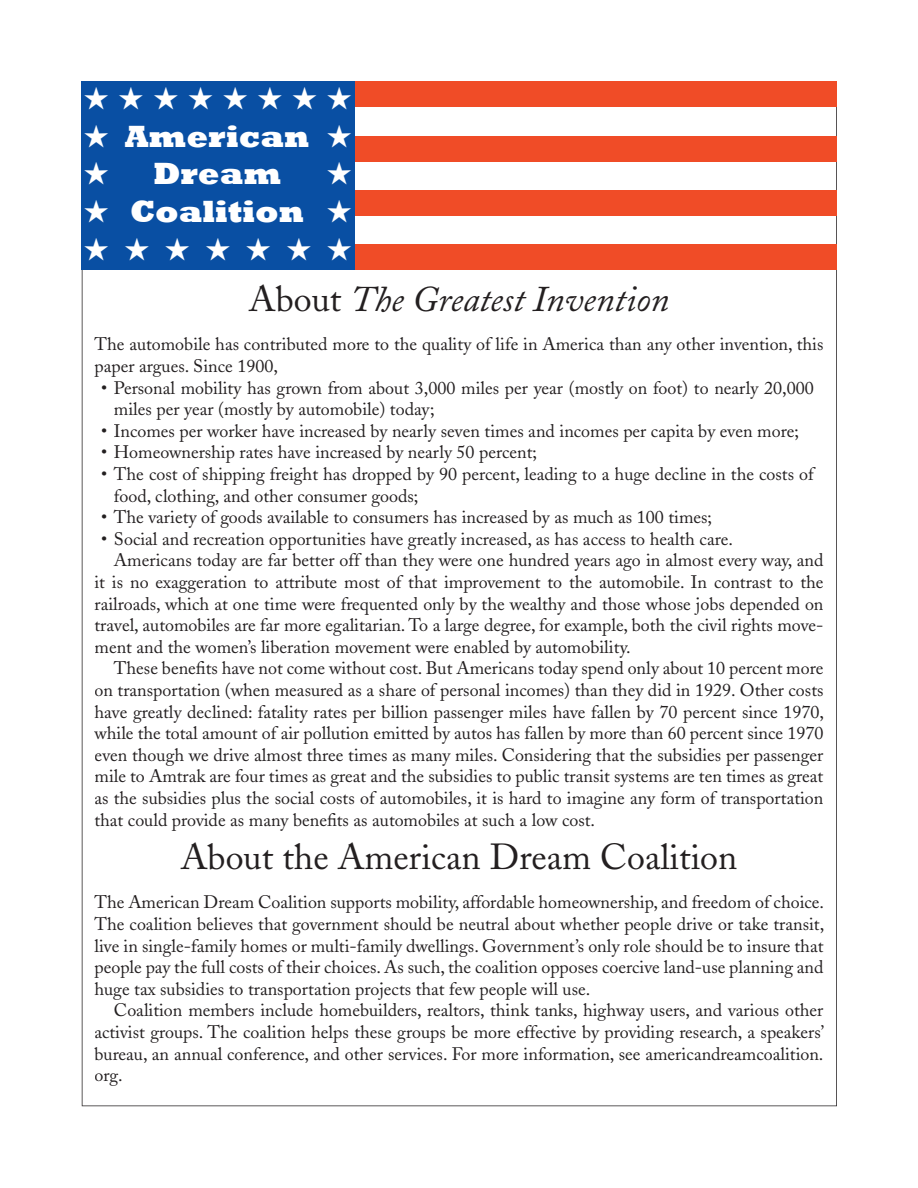
<style>
.page{position:relative;width:918px;height:1188px;background:#fff}
.page>*{position:absolute;margin:0;border:0;box-sizing:border-box;transform-origin:0 0}
.t1{font:36px "Adobe Caslon";color:#231f20}
.t2{font:italic 36px "Adobe Caslon";color:#231f20}
.t3{font:800 31.5px "Rockwell";color:#fff}
.t4{font:31.5px "Zapf Dingbats ITC";color:#fff}
.t5{font:18px/21.6px "Adobe Caslon";color:#231f20}
.s1{font-style:normal}
</style>
<div class="page">
<div style="left:355px;top:81px;width:482px;height:25px;background:#f04c27"></div>
<div style="left:355px;top:244px;width:482px;height:26px;background:#f04c27"></div>
<div style="left:355px;top:190px;width:482px;height:26px;background:#f04c27"></div>
<div style="left:355px;top:136px;width:482px;height:26px;background:#f04c27"></div>
<div style="left:81px;top:81px;width:274px;height:189px;background:#094fa3"></div>
<h2 class="t4" style="left:84px;top:83px;width:270px">★★★★★★★★</h2>
<h2 class="t3" style="left:84px;top:118px;width:270px">★ American ★</h2>
<h2 class="t3" style="left:84px;top:156px;width:199px">★ Dream</h2>
<h2 class="t3" style="left:84px;top:194px;width:270px">★ Coalition ★</h2>
<h2 class="t4" style="left:84px;top:234px;width:270px">★★★★★★★</h2>
<h1 class="t2" style="left:249px;top:279px;width:422px"><span class="s1">About</span> The Greatest Invention</h1>
<p class="t5" style="left:94px;top:334px;width:731px">The automobile has contributed more to the quality of life in America than any other invention, this paper argues. Since 1900,</p>
<p class="t5" style="left:114px;top:377px;width:701px;text-indent:-13px">• Personal mobility has grown from about 3,000 miles per year (mostly on foot) to nearly 20,000 miles per year (mostly by automobile) today;</p>
<p class="t5" style="left:101px;top:420px;width:699px">• Incomes per worker have increased by nearly seven times and incomes per capita by even more;</p>
<p class="t5" style="left:101px;top:442px;width:437px">• Homeownership rates have increased by nearly 50 percent;</p>
<p class="t5" style="left:114px;top:463px;width:701px;text-indent:-13px">• The cost of shipping freight has dropped by 90 percent, leading to a huge decline in the costs of food, clothing, and other consumer goods;</p>
<p class="t5" style="left:101px;top:507px;width:613px">• The variety of goods available to consumers has increased by as much as 100 times;</p>
<p class="t5" style="left:101px;top:528px;width:633px">• Social and recreation opportunities have greatly increased, as has access to health care.</p>
<p class="t5" style="left:114px;top:550px;width:711px">Americans today are far better off than they were one hundred years ago in almost every way, and</p>
<p class="t5" style="left:94px;top:571px;width:730px">it is no exaggeration to attribute most of that improvement to the automobile. In contrast to the</p>
<p class="t5" style="left:94px;top:593px;width:730px">railroads, which at one time were frequented only by the wealthy and those whose jobs depended on</p>
<p class="t5" style="left:94px;top:615px;width:730px">travel, automobiles are far more egalitarian. To a large degree, for example, both the civil rights move-</p>
<p class="t5" style="left:94px;top:636px;width:538px">ment and the women’s liberation movement were enabled by automobility.</p>
<p class="t5" style="left:114px;top:658px;width:711px">These benefits have not come without cost. But Americans today spend only about 10 percent more</p>
<p class="t5" style="left:94px;top:679px;width:731px">on transportation (when measured as a share of personal incomes) than they did in 1929. Other costs</p>
<p class="t5" style="left:94px;top:701px;width:731px">have greatly declined: fatality rates per billion passenger miles have fallen by 70 percent since 1970,</p>
<p class="t5" style="left:94px;top:723px;width:730px">while the total amount of air pollution emitted by autos has fallen by more than 60 percent since 1970</p>
<p class="t5" style="left:94px;top:744px;width:730px">even though we drive almost three times as many miles. Considering that the subsidies per passenger</p>
<p class="t5" style="left:94px;top:766px;width:730px">mile to Amtrak are four times as great and the subsidies to public transit systems are ten times as great</p>
<p class="t5" style="left:94px;top:787px;width:730px">as the subsidies plus the social costs of automobiles, it is hard to imagine any form of transportation</p>
<p class="t5" style="left:94px;top:809px;width:502px">that could provide as many benefits as automobiles at such a low cost.</p>
<h1 class="t1" style="left:181px;top:836px;width:558px">About the American Dream Coalition</h1>
<p class="t5" style="left:94px;top:892px;width:731px;text-align:justify">The American Dream Coalition supports mobility, affordable homeownership, and freedom of choice.<br>The coalition believes that government should be neutral about whether people drive or take transit, live in single-family homes or multi-family dwellings. Government’s only role should be to insure that people pay the full costs of their choices. As such, the coalition opposes coercive land-use planning and huge tax subsidies to transportation projects that few people will use.</p>
<p class="t5" style="left:94px;top:1000px;width:731px;text-align:justify;text-indent:19px">Coalition members include homebuilders, realtors, think tanks, highway users, and various other activist groups. The coalition helps these groups be more effective by providing research, a speakers’ bureau, an annual conference, and other services. For more information, see americandreamcoalition. org.</p>
</div>
